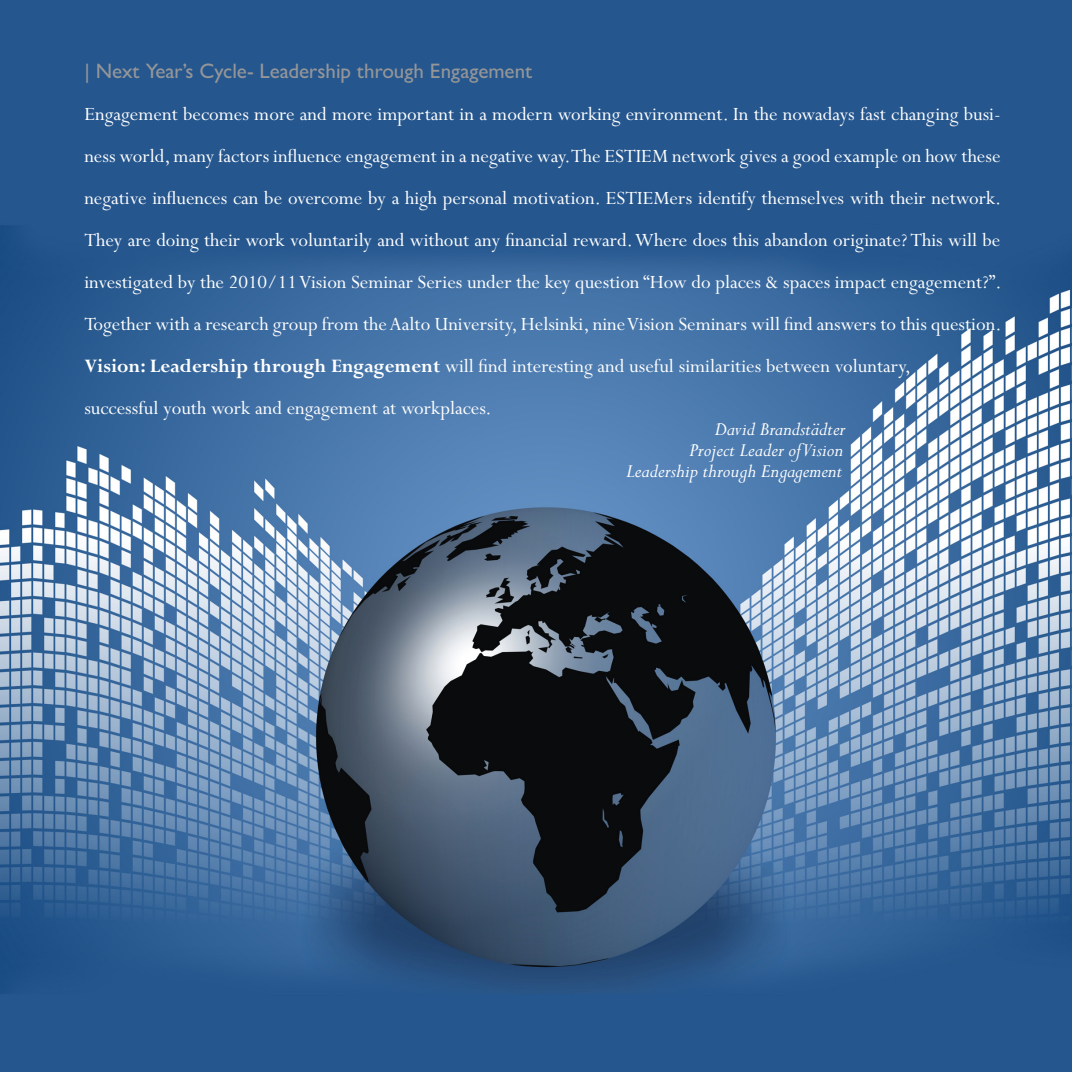
<style>
.page{position:relative;width:1072px;height:1072px;background:#fff}
.page>*{position:absolute;margin:0;border:0;box-sizing:border-box;transform-origin:0 0}
.t1{font:21px/42px "Perpetua";color:#fff}
.t2{font:italic 21px/21px "Perpetua";color:#fff;text-align:right}
.t3{font:500 21px "Gill Sans MT Pro";color:#949698}
.s1{font-weight:700}
</style>
<div class="page">
<img style="left:0;top:0;width:1071px;height:1071px">
<p class="t3" style="left:84px;top:58px;width:449px">| Next Year’s Cycle- Leadership through Engagement</p>
<p class="t1" style="left:84px;top:94px;width:918px">Engagement becomes more and more important in a modern working environment. In the nowadays fast changing busi&shy;ness world, many factors influence engagement in a negative way. The ESTIEM network gives a good example on how these negative influences can be overcome by a high personal motivation. ESTIEMers identify themselves with their network.<br>They are doing their work voluntarily and without any financial reward. Where does this abandon originate? This will be investigated by the 2010/11 Vision Seminar Series under the key question “How do places &amp; spaces impact engagement?”.<br>Together with a research group from the Aalto University, Helsinki, nine Vision Seminars will find answers to this question.<br><span class="s1">Vision: Leadership through Engagement</span> will find interesting and useful similarities between voluntary,<br>successful youth work and engagement at workplaces.</p>
<p class="t2" style="left:626px;top:419px;width:220px">David Brandstädter<br>Project Leader of Vision<br>Leadership through Engagement</p>
</div>
